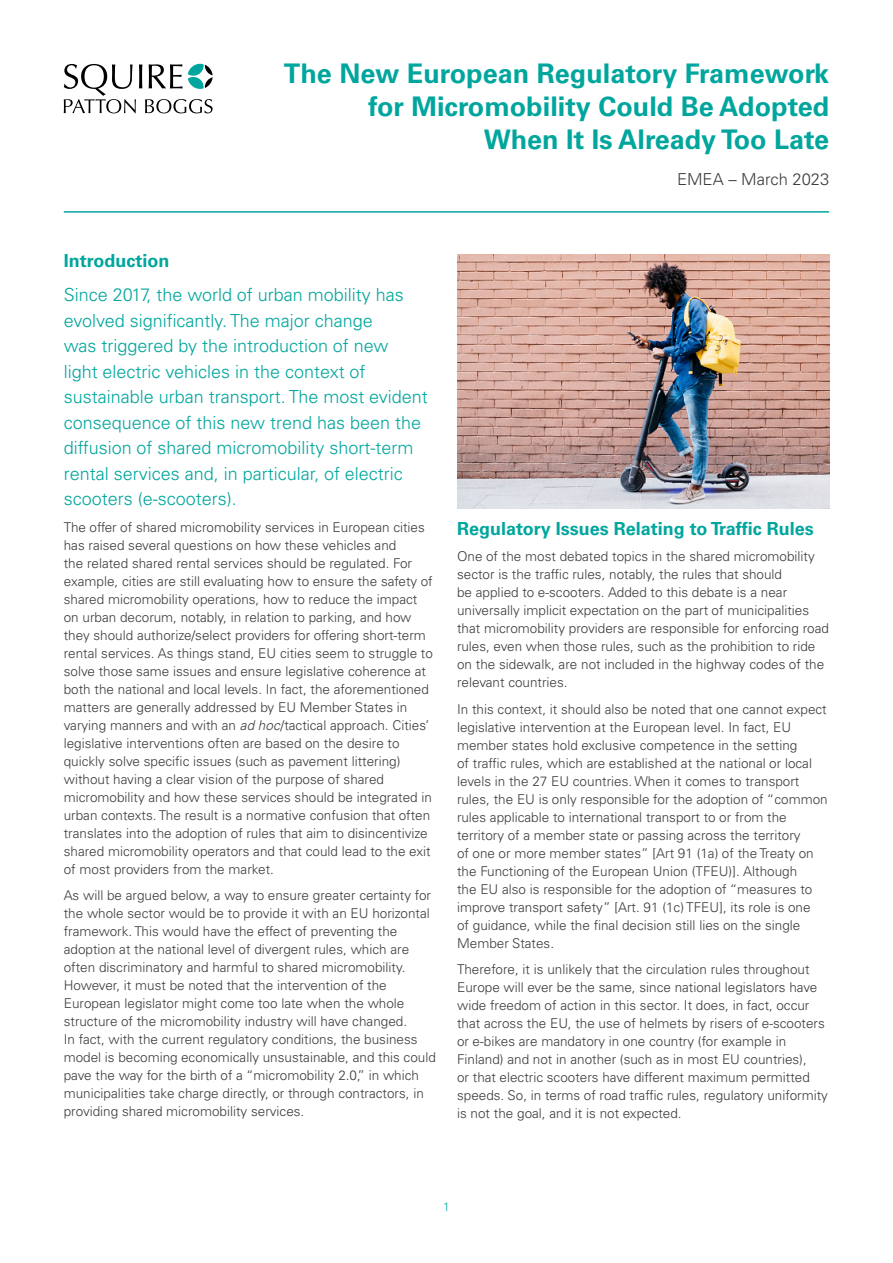
<style>
.page{position:relative;width:893px;height:1263px;background:#fff}
.page>*{position:absolute;margin:0;border:0;box-sizing:border-box;transform-origin:0 0}
.t1{font:700 27px/33px "Univers LTCYR 65";color:#00a69d;text-align:right}
.t2{font:300 18px/25.5px "Univers LTCYR 45";color:#00a69d}
.t3{font:700 18px "Univers LTCYR 65";color:#00a69d}
.t4{font:300 16.5px "Univers LTCYR 45";color:#3c3c3b}
.t5{font:300 13.5px/18px "Univers LTCYR 45";color:#3c3c3b}
.t6{font:300 12px "Univers LTCYR 45";color:#00a69d}
.s1{font-style:italic}
</style>
<div class="page">
<hr style="left:64px;top:211px;width:765px;height:2px;background:#00a69d">
<svg style="left:64px;top:64px;width:149px;height:49px"></svg>
<img style="left:457px;top:254px;width:372px;height:254px">
<h1 class="t1" style="left:284px;top:56px;width:547px">The New European Regulatory Framework for Micromobility Could Be Adopted<br>When It Is Already Too Late</h1>
<p class="t4" style="left:677px;top:168px;width:154px">EMEA – March 2023</p>
<h2 class="t3" style="left:64px;top:248px;width:107px">Introduction</h2>
<p class="t2" style="left:64px;top:281px;width:365px">Since 2017, the world of urban mobility has evolved significantly. The major change<br>was triggered by the introduction of new<br>light electric vehicles in the context of sustainable urban transport. The most evident consequence of this new trend has been the diffusion of shared micromobility short-term rental services and, in particular, of electric scooters (e-scooters).</p>
<p class="t5" style="left:64px;top:517px;width:371px">The offer of shared micromobility services in European cities has raised several questions on how these vehicles and<br>the related shared rental services should be regulated. For example, cities are still evaluating how to ensure the safety of shared micromobility operations, how to reduce the impact on urban decorum, notably, in relation to parking, and how they should authorize/select providers for offering short-term rental services. As things stand, EU cities seem to struggle to solve those same issues and ensure legislative coherence at both the national and local levels. In fact, the aforementioned matters are generally addressed by EU Member States in varying manners and with an <span class="s1">ad hoc</span>/tactical approach. Cities’ legislative interventions often are based on the desire to quickly solve specific issues (such as pavement littering) without having a clear vision of the purpose of shared micromobility and how these services should be integrated in urban contexts. The result is a normative confusion that often translates into the adoption of rules that aim to disincentivize shared micromobility operators and that could lead to the exit of most providers from the market.</p>
<p class="t5" style="left:64px;top:886px;width:374px">As will be argued below, a way to ensure greater certainty for the whole sector would be to provide it with an EU horizontal framework. This would have the effect of preventing the adoption at the national level of divergent rules, which are often discriminatory and harmful to shared micromobility.<br>However, it must be noted that the intervention of the European legislator might come too late when the whole structure of the micromobility industry will have changed.<br>In fact, with the current regulatory conditions, the business model is becoming economically unsustainable, and this could pave the way for the birth of a “micromobility 2.0,” in which municipalities take charge directly, or through contractors, in providing shared micromobility services.</p>
<h2 class="t3" style="left:457px;top:516px;width:358px">Regulatory Issues Relating to Traffic Rules</h2>
<p class="t5" style="left:457px;top:547px;width:373px">One of the most debated topics in the shared micromobility sector is the traffic rules, notably, the rules that should<br>be applied to e-scooters. Added to this debate is a near universally implicit expectation on the part of municipalities that micromobility providers are responsible for enforcing road rules, even when those rules, such as the prohibition to ride on the sidewalk, are not included in the highway codes of the relevant countries.</p>
<p class="t5" style="left:457px;top:700px;width:372px">In this context, it should also be noted that one cannot expect legislative intervention at the European level. In fact, EU member states hold exclusive competence in the setting<br>of traffic rules, which are established at the national or local levels in the 27 EU countries. When it comes to transport rules, the EU is only responsible for the adoption of “common rules applicable to international transport to or from the territory of a member state or passing across the territory<br>of one or more member states” [Art 91 (1a) of the Treaty on the Functioning of the European Union (TFEU)]. Although<br>the EU also is responsible for the adoption of “measures to improve transport safety” [Art. 91 (1c) TFEU], its role is one<br>of guidance, while the final decision still lies on the single Member States.</p>
<p class="t5" style="left:457px;top:960px;width:372px">Therefore, it is unlikely that the circulation rules throughout Europe will ever be the same, since national legislators have wide freedom of action in this sector. It does, in fact, occur that across the EU, the use of helmets by risers of e-scooters or e-bikes are mandatory in one country (for example in Finland) and not in another (such as in most EU countries),<br>or that electric scooters have different maximum permitted speeds. So, in terms of road traffic rules, regulatory uniformity is not the goal, and it is not expected.</p>
<p class="t6" style="left:443px;top:1199px;width:8px">1</p>
</div>
